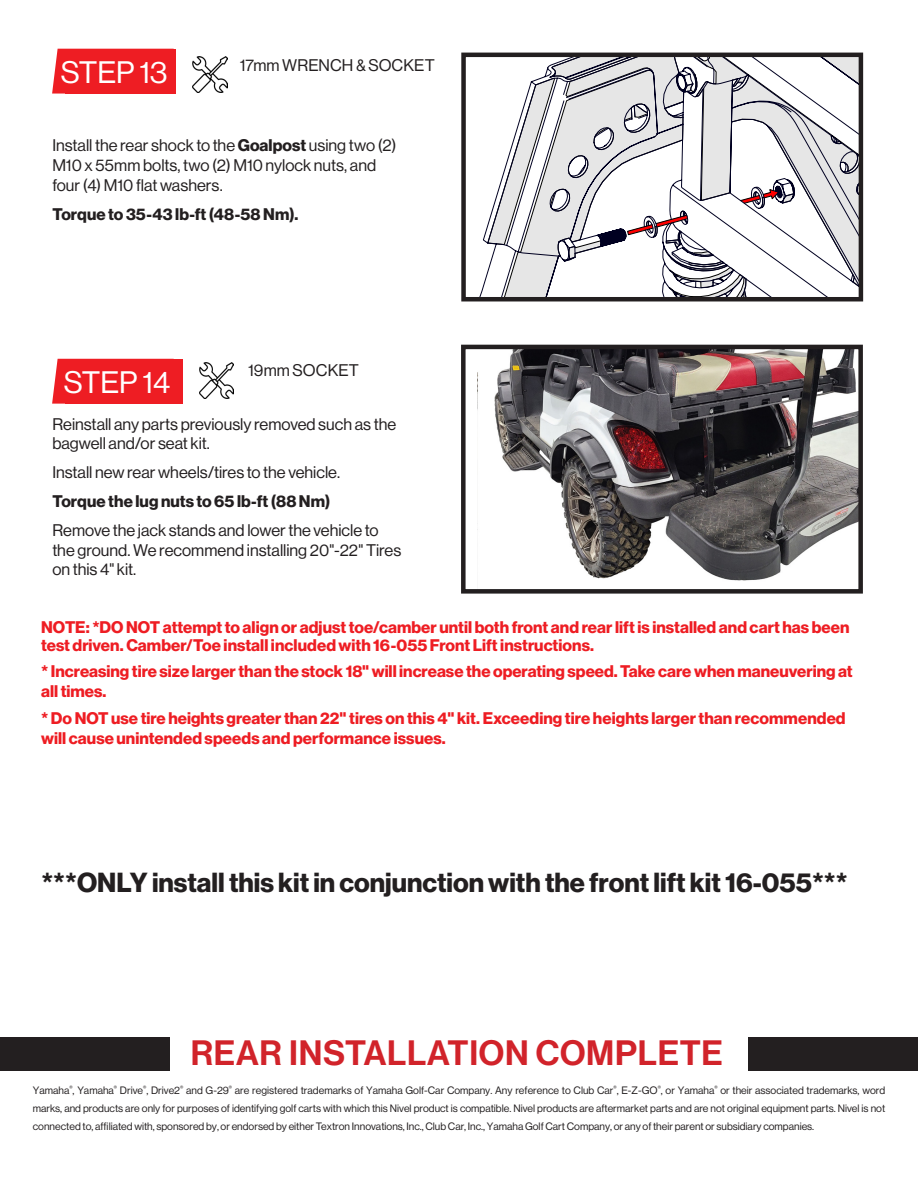
<style>
.page{position:relative;width:918px;height:1188px;background:#fff}
.page>*{position:absolute;margin:0;border:0;box-sizing:border-box;transform-origin:0 0}
.t1{font:34.5px "N Haas Grotesk DS Pro 65 Md";letter-spacing:.02em;color:#d1232a}
.t2{font:30.45px "N Haas Grotesk DS Pro 55 Rg";color:#fff}
.t3{font:27px "N Haas Grotesk DS Pro 75 Bd";color:#231f20}
.t4{font:16.5px/19.8px "N Haas Grotesk DS Pro 75 Bd";color:#ee1d23}
.t5{font:16.5px/19.8px "N Haas Grotesk DS Pro 55 Rg";color:#231f20}
.t6{font:16.5px "N Haas Grotesk DS Pro 75 Bd";letter-spacing:.005em;color:#231f20}
.t7{font:10.5px/18px "N Haas Grotesk DS Pro 55 Rg";color:#231f20;text-align:justify}
.s1{font-family:"N Haas Grotesk DS Pro 75 Bd"}
</style>
<div class="page">
<img style="left:199px;top:363px;width:34px;height:36px">
<svg style="left:52px;top:359px;width:13px;height:45px"></svg>
<div style="left:65px;top:359px;width:118px;height:45px;background:#ee1d23"></div>
<div style="left:0;top:1037px;width:169px;height:34px;background:#231f20"></div>
<div style="left:749px;top:1037px;width:169px;height:34px;background:#231f20"></div>
<svg style="left:479px;top:58px;width:119px;height:238px"></svg>
<svg style="left:598px;top:58px;width:260px;height:238px"></svg>
<div style="left:461px;top:53px;width:402px;height:248px;border:4px solid #231f20"></div>
<img style="left:193px;top:57px;width:34px;height:35px">
<svg style="left:52px;top:49px;width:13px;height:45px"></svg>
<div style="left:65px;top:49px;width:110px;height:45px;background:#ee1d23"></div>
<img style="left:477px;top:350px;width:381px;height:231px">
<div style="left:461px;top:345px;width:402px;height:249px;border:4px solid #231f20"></div>
<p class="t2" style="left:61px;top:55px;width:108px">STEP 13</p>
<p class="t5" style="left:240px;top:55px;width:196px">17mm WRENCH &amp; SOCKET</p>
<p class="t5" style="left:52px;top:136px;width:346px">Install the rear shock to the <span class="s1">Goalpost</span> using two (2)<br>M10 x 55mm bolts, two (2) M10 nylock nuts, and four (4) M10 flat washers.</p>
<p class="t6" style="left:52px;top:204px;width:247px">Torque to 35-43 lb-ft (48-58 Nm).</p>
<p class="t2" style="left:64px;top:365px;width:108px">STEP 14</p>
<p class="t5" style="left:248px;top:360px;width:112px">19mm SOCKET</p>
<p class="t5" style="left:52px;top:414px;width:345px">Reinstall any parts previously removed such as the bagwell and/or seat kit.</p>
<p class="t5" style="left:52px;top:463px;width:289px">Install new rear wheels/tires to the vehicle.</p>
<p class="t6" style="left:52px;top:492px;width:279px">Torque the lug nuts to 65 lb-ft (88 Nm)</p>
<p class="t5" style="left:52px;top:520px;width:350px">Remove the jack stands and lower the vehicle to the ground. We recommend installing 20"-22" Tires on this 4" kit.</p>
<p class="t4" style="left:41px;top:618px;width:810px;line-height:18px">NOTE: *DO NOT attempt to align or adjust toe/camber until both front and rear lift is installed and cart has been test driven. Camber/Toe install included with 16-055 Front Lift instructions.</p>
<p class="t4" style="left:41px;top:662px;width:813px">* Increasing tire size larger than the stock 18" will increase the operating speed. Take care when maneuvering at all times.</p>
<p class="t4" style="left:41px;top:708px;width:806px">* Do NOT use tire heights greater than 22" tires on this 4" kit. Exceeding tire heights larger than recommended will cause unintended speeds and performance issues.</p>
<p class="t3" style="left:41px;top:867px;width:808px">***ONLY install this kit in conjunction with the front lift kit 16-055***</p>
<p class="t1" style="left:191px;top:1033px;width:534px">REAR INSTALLATION COMPLETE</p>
<p class="t7" style="left:33px;top:1081px;width:854px">Yamaha<sup>®</sup>, Yamaha<sup>®</sup> Drive<sup>®</sup>, Drive2<sup>®</sup> and G-29<sup>®</sup> are registered trademarks of Yamaha Golf-Car Company. Any reference to Club Car<sup>®</sup>, E-Z-GO<sup>®</sup>, or Yamaha<sup>®</sup> or their associated trademarks, word marks, and products are only for purposes of identifying golf carts with which this Nivel product is compatible. Nivel products are aftermarket parts and are not original equipment parts. Nivel is not connected to, affiliated with, sponsored by, or endorsed by either Textron Innovations, Inc., Club Car, Inc., Yamaha Golf Cart Company, or any of their parent or subsidiary companies.</p>
</div>
